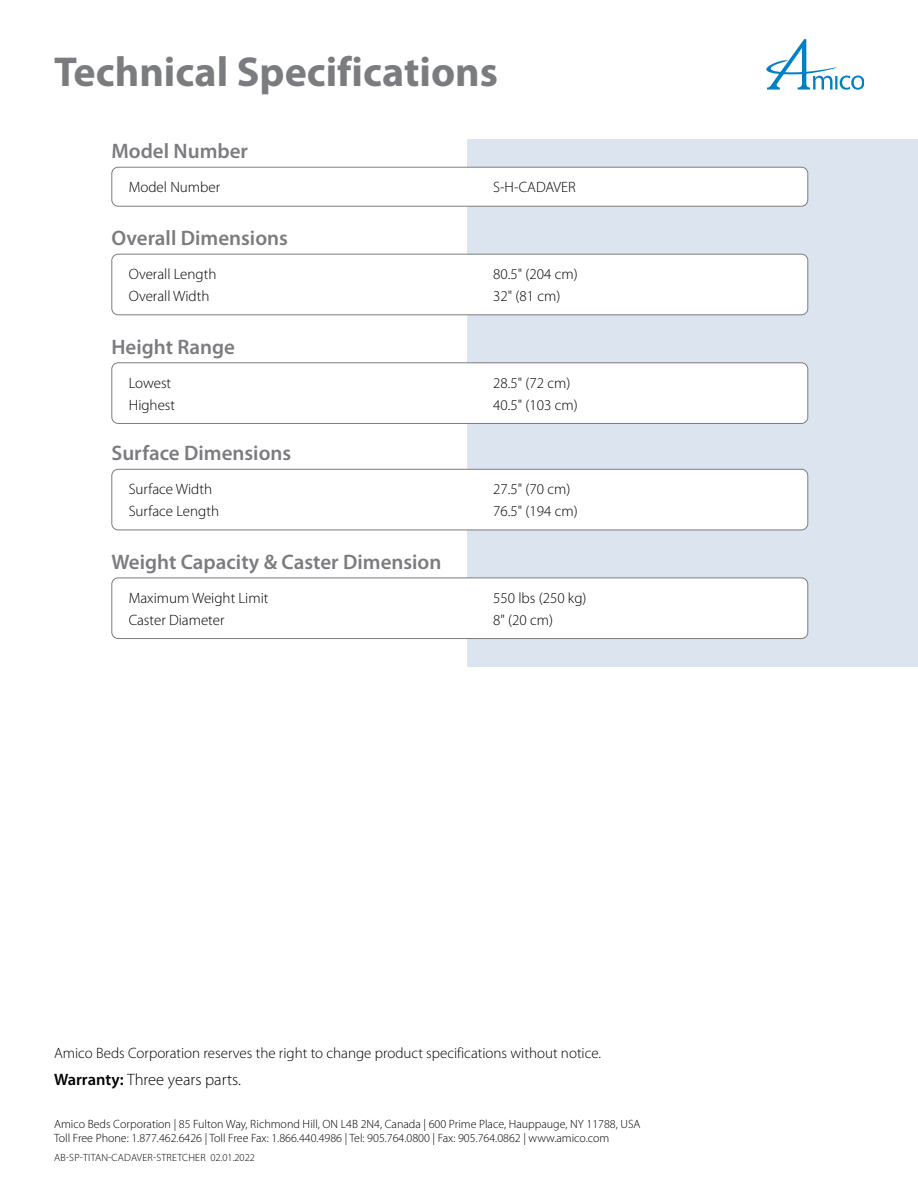
<style>
.page{position:relative;width:918px;height:1188px;background:#fff}
.page>*{position:absolute;margin:0;border:0;box-sizing:border-box;transform-origin:0 0}
.Page_Header{font:700 42px "Myriad Pro";color:#7b7c7f}
.Specification_Header{font:600 21px "Myriad Pro";color:#7b7c7f}
.warranty{font:300 16.5px "Myriad Pro";color:#000}
.Specifications_Text{font:300 15px "Myriad Pro";color:#000}
.Body{font:300 15px "Myriad Pro";color:#000}
.t1{font:300 12px/14.4px "Myriad Pro";color:#000}
.code{font:300 10.5px "Myriad Pro";letter-spacing:.02em;color:#000}
.s1{font-weight:600}
</style>
<div class="page">
<svg style="left:766px;top:39px;width:98px;height:51px"></svg>
<div style="left:467px;top:139px;width:451px;height:527px;background:#dce5ef"></div>
<div style="left:112px;top:167px;width:696px;height:39px;background:#fff;border-radius:6px"></div>
<div style="left:111px;top:167px;width:697px;height:40px;border:1px solid #7b7c7f;border-radius:6px"></div>
<div style="left:112px;top:254px;width:696px;height:61px;background:#fff;border-radius:6px"></div>
<div style="left:111px;top:254px;width:697px;height:61px;border:1px solid #7b7c7f;border-radius:6px"></div>
<div style="left:112px;top:363px;width:696px;height:60px;background:#fff;border-radius:6px"></div>
<div style="left:111px;top:362px;width:697px;height:62px;border:1px solid #7b7c7f;border-radius:6px"></div>
<div style="left:112px;top:469px;width:696px;height:61px;background:#fff;border-radius:6px"></div>
<div style="left:111px;top:469px;width:697px;height:61px;border:1px solid #7b7c7f;border-radius:6px"></div>
<div style="left:112px;top:578px;width:696px;height:61px;background:#fff;border-radius:6px"></div>
<div style="left:111px;top:578px;width:697px;height:61px;border:1px solid #7b7c7f;border-radius:6px"></div>
<p class="Page_Header" style="left:54px;top:44px;width:446px">Technical Specifications</p>
<p class="Specification_Header" style="left:111px;top:138px;width:138px">Model Number</p>
<p class="Specifications_Text" style="left:129px;top:178px;width:93px">Model Number</p>
<p class="Specifications_Text" style="left:493px;top:178px;width:84px">S-H-CADAVER</p>
<p class="Specification_Header" style="left:111px;top:225px;width:178px">Overall Dimensions</p>
<p class="Specifications_Text" style="left:129px;top:265px;width:89px">Overall Length</p>
<p class="Specifications_Text" style="left:493px;top:265px;width:86px">80.5" (204 cm)</p>
<p class="Specifications_Text" style="left:129px;top:287px;width:82px">Overall Width</p>
<p class="Specifications_Text" style="left:493px;top:287px;width:69px">32" (81 cm)</p>
<p class="Specification_Header" style="left:111px;top:333px;width:125px">Height Range</p>
<p class="Specifications_Text" style="left:129px;top:374px;width:44px">Lowest</p>
<p class="Specifications_Text" style="left:493px;top:374px;width:79px">28.5" (72 cm)</p>
<p class="Specifications_Text" style="left:129px;top:396px;width:48px">Highest</p>
<p class="Specifications_Text" style="left:493px;top:396px;width:86px">40.5" (103 cm)</p>
<p class="Specification_Header" style="left:111px;top:440px;width:181px">Surface Dimensions</p>
<p class="Specifications_Text" style="left:129px;top:480px;width:85px">Surface Width</p>
<p class="Specifications_Text" style="left:493px;top:480px;width:79px">27.5" (70 cm)</p>
<p class="Specifications_Text" style="left:129px;top:502px;width:92px">Surface Length</p>
<p class="Specifications_Text" style="left:493px;top:502px;width:86px">76.5" (194 cm)</p>
<p class="Specification_Header" style="left:111px;top:549px;width:332px">Weight Capacity &amp; Caster Dimension</p>
<p class="Specifications_Text" style="left:129px;top:589px;width:141px">Maximum Weight Limit</p>
<p class="Specifications_Text" style="left:493px;top:589px;width:95px">550 lbs (250 kg)</p>
<p class="Specifications_Text" style="left:129px;top:611px;width:97px">Caster Diameter</p>
<p class="Specifications_Text" style="left:493px;top:611px;width:61px">8" (20 cm)</p>
<p class="Body" style="left:54px;top:1044px;width:549px">Amico Beds Corporation reserves the right to change product specifications without notice.</p>
<p class="warranty" style="left:54px;top:1069px;width:188px"><span class="s1">Warranty:</span> Three years parts.</p>
<p class="t1" style="left:54px;top:1117px;width:588px">Amico Beds Corporation | 85 Fulton Way, Richmond Hill, ON L4B 2N4, Canada | 600 Prime Place, Hauppauge, NY 11788, USA<br>Toll Free Phone: 1.877.462.6426 | Toll Free Fax: 1.866.440.4986 | Tel: 905.764.0800 | Fax: 905.764.0862 | www.amico.com</p>
<p class="code" style="left:54px;top:1151px;width:202px">AB-SP-TITAN-CADAVER-STRETCHER 02.01.2022</p>
</div>
